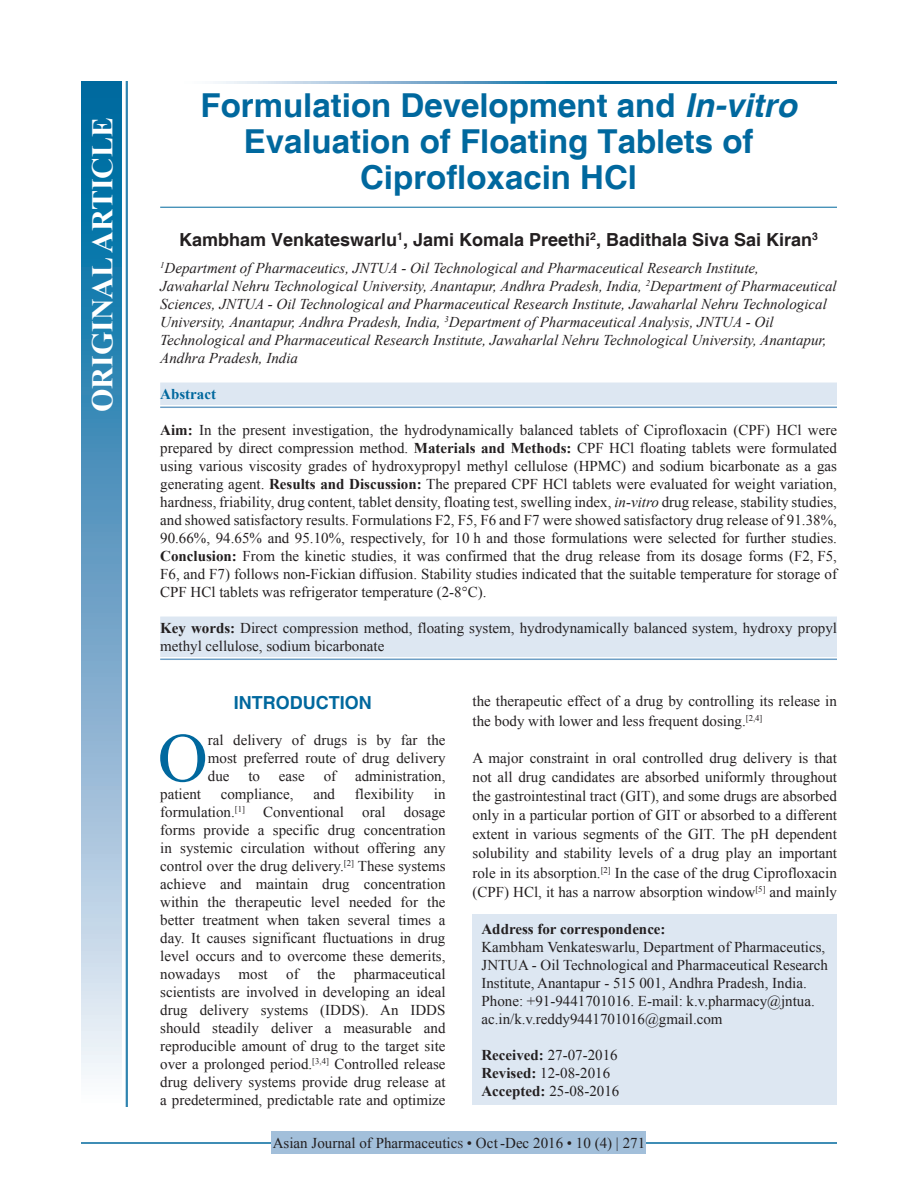
<style>
.page{position:relative;width:918px;height:1188px;background:#fff}
.page>*{position:absolute;margin:0;border:0;box-sizing:border-box;transform-origin:0 0}
.DROP_CAP_TX{font:69.3px "Times New Roman";color:#00689e}
.AT{font:700 33px/36px "Helvetica";color:#00689e;text-align:center}
.AH{font:700 30px "Times New Roman";color:#fff}
.AU{font:700 18px "Helvetica";color:#231f20}
.t1{font:700 18px "Helvetica";color:#00689e}
.ABS_1{font:15px/18px "Times New Roman";color:#231f20;text-align:justify}
.DROP_CAP_TX-2{font:15px/18px "Times New Roman";color:#231f20;text-align:justify}
.AFF{font:italic 15px/18px "Times New Roman";color:#231f20}
.TX{font:15px/19.2px "Times New Roman";color:#231f20;text-align:justify}
.ADD{font:15px/18px "Times New Roman";color:#231f20}
.KWD_2_L{font:15px/18px "Times New Roman";color:#231f20}
.HIS{font:15px/18px "Times New Roman";color:#231f20}
.RF{font:15px "Times New Roman";color:#231f20}
.ABS{font:700 15px "Times New Roman";color:#00689e}
.s1{font-style:italic}
.s2{font-weight:700}
.s3{font-size:10.5px}
.s4{font-style:inherit}
</style>
<div class="page">
<hr style="left:81px;top:1142px;width:756px;height:2px;background:#00689e">
<div style="left:272px;top:1132px;width:374px;height:22px;background:#a2bfda"></div>
<hr style="left:160px;top:207px;width:677px;height:1px;background:#00689e">
<div style="left:160px;top:383px;width:677px;height:22px;background:#dde7f2"></div>
<hr style="left:160px;top:407px;width:677px;height:1px;background:#6d9fc6">
<div style="left:160px;top:617px;width:677px;height:40px;background:#dde7f2"></div>
<hr style="left:160px;top:659px;width:677px;height:1px;background:#6d9fc6">
<div style="left:472px;top:915px;width:365px;height:190px;background:#dde7f2"></div>
<svg style="left:215px;top:81px;width:622px;height:3px;background:#4d94bc"></svg>
<hr style="left:127px;top:81px;width:1px;height:1026px;background:#00689e">
<hr style="left:126px;top:81px;width:1px;height:1026px;background:#00689e">
<div style="left:81px;top:81px;width:41px;height:1026px;background:linear-gradient(to bottom,#005e9a,#f6f0f9)"></div>
<p class="AH" style="left:81px;top:412px;width:296px;rotate:-90deg">ORIGINAL ARTICLE</p>
<p class="AT" style="left:201px;top:89px;width:597px">Formulation Development and <span class="s1">In-vitro<br></span>Evaluation of Floating Tablets of<br>Ciprofloxacin HCl</p>
<p class="AU" style="left:179px;top:229px;width:640px">Kambham Venkateswarlu<sup>1</sup>, Jami Komala Preethi<sup>2</sup>, Badithala Siva Sai Kiran<sup>3</sup></p>
<p class="AFF" style="left:160px;top:259px;width:678px"><sup>1</sup>Department of Pharmaceutics, JNTUA - Oil Technological and Pharmaceutical Research Institute,<br>Jawaharlal Nehru Technological University, Anantapur, Andhra Pradesh, India, <sup>2</sup>Department of Pharmaceutical Sciences, JNTUA - Oil Technological and Pharmaceutical Research Institute, Jawaharlal Nehru Technological University, Anantapur, Andhra Pradesh, India, <sup>3</sup>Department of Pharmaceutical Analysis, JNTUA - Oil Technological and Pharmaceutical Research Institute, Jawaharlal Nehru Technological University, Anantapur, Andhra Pradesh, India</p>
<p class="ABS" style="left:160px;top:383px;width:57px">Abstract</p>
<p class="ABS_1" style="left:160px;top:421px;width:678px"><span class="s2">Aim:</span> In the present investigation, the hydrodynamically balanced tablets of Ciprofloxacin (CPF) HCl were prepared by direct compression method. <span class="s2">Materials and Methods:</span> CPF HCl floating tablets were formulated using various viscosity grades of hydroxypropyl methyl cellulose (HPMC) and sodium bicarbonate as a gas generating agent. <span class="s2">Results and Discussion:</span> The prepared CPF HCl tablets were evaluated for weight variation, hardness, friability, drug content, tablet density, floating test, swelling index, <span class="s1">in-vitro</span> drug release, stability studies, and showed satisfactory results. Formulations F2, F5, F6 and F7 were showed satisfactory drug release of 91.38%, 90.66%, 94.65% and 95.10%, respectively, for 10 h and those formulations were selected for further studies.<br><span class="s2">Conclusion:</span> From the kinetic studies, it was confirmed that the drug release from its dosage forms (F2, F5, F6, and F7) follows non-Fickian diffusion. Stability studies indicated that the suitable temperature for storage of CPF HCl tablets was refrigerator temperature (2-8°C).</p>
<p class="KWD_2_L" style="left:160px;top:619px;width:678px"><span class="s2">Key words:</span> Direct compression method, floating system, hydrodynamically balanced system, hydroxy propyl methyl cellulose, sodium bicarbonate</p>
<h1 class="t1" style="left:234px;top:692px;width:139px">INTRODUCTION</h1>
<p class="DROP_CAP_TX" style="left:158px;top:711px;width:52px">O</p>
<p class="DROP_CAP_TX-2" style="left:208px;top:731px;width:239px">ral delivery of drugs is by far the most preferred route of drug delivery due</p>
<p class="DROP_CAP_TX-2" style="left:248px;top:767px;width:13px">to</p>
<p class="DROP_CAP_TX-2" style="left:279px;top:767px;width:27px">ease</p>
<p class="DROP_CAP_TX-2" style="left:324px;top:767px;width:14px">of</p>
<p class="DROP_CAP_TX-2" style="left:355px;top:767px;width:92px">administration,</p>
<p class="DROP_CAP_TX-2" style="left:160px;top:785px;width:42px">patient</p>
<p class="DROP_CAP_TX-2" style="left:221px;top:785px;width:74px">compliance,</p>
<p class="DROP_CAP_TX-2" style="left:313px;top:785px;width:23px">and</p>
<p class="DROP_CAP_TX-2" style="left:355px;top:785px;width:61px">flexibility</p>
<p class="DROP_CAP_TX-2" style="left:160px;top:785px;width:287px;text-indent:274px">in formulation.<sup>[1]</sup> Conventional oral dosage forms provide a specific drug concentration in systemic circulation without offering any control over the drug delivery.<sup>[2]</sup> These systems achieve and maintain drug concentration within the therapeutic level needed for the better treatment when taken several times a day. It causes significant fluctuations in drug level occurs and to overcome these demerits, nowadays most of the pharmaceutical scientists are involved in developing an ideal drug delivery systems (IDDS). An IDDS should steadily deliver a measurable and reproducible amount of drug to the target site over a prolonged period.<sup>[3,4]</sup> Controlled release drug delivery systems provide drug release at a predetermined, predictable rate and optimize</p>
<p class="DROP_CAP_TX-2" style="left:472px;top:692px;width:366px;line-height:19.2px">the therapeutic effect of a drug by controlling its release in the body with lower and less frequent dosing.<sup>[2,4]</sup></p>
<p class="TX" style="left:472px;top:748px;width:366px">A major constraint in oral controlled drug delivery is that not all drug candidates are absorbed uniformly throughout the gastrointestinal tract (GIT), and some drugs are absorbed only in a particular portion of GIT or absorbed to a different extent in various segments of the GIT. The pH dependent solubility and stability levels of a drug play an important role in its absorption.<sup>[2]</sup> In the case of the drug Ciprofloxacin (CPF) HCl, it has a narrow absorption window<sup>[5]</sup> and mainly</p>
<p class="ADD" style="left:482px;top:920px;width:348px"><span class="s2">Address for correspondence:<br></span>Kambham Venkateswarlu, Department of Pharmaceutics, JNTUA - Oil Technological and Pharmaceutical Research Institute, Anantapur - 515 001, Andhra Pradesh, India.<br>Phone: +91-9441701016. E-mail: k.v.pharmacy@jntua. ac.in/k.v.reddy9441701016@gmail.com</p>
<p class="HIS" style="left:482px;top:1046px;width:139px"><span class="s2">Received:</span> 27-07-2016<br><span class="s2">Revised:</span> 12-08-2016<br><span class="s2">Accepted:</span> 25-08-2016</p>
<p class="RF" style="left:273px;top:1133px;width:374px">Asian Journal of Pharmaceutic<span class="s3">s</span> <span class="s4">•</span> Oct -Dec <span class="s4">2016 • 10 (4) | 271</span></p>
</div>
